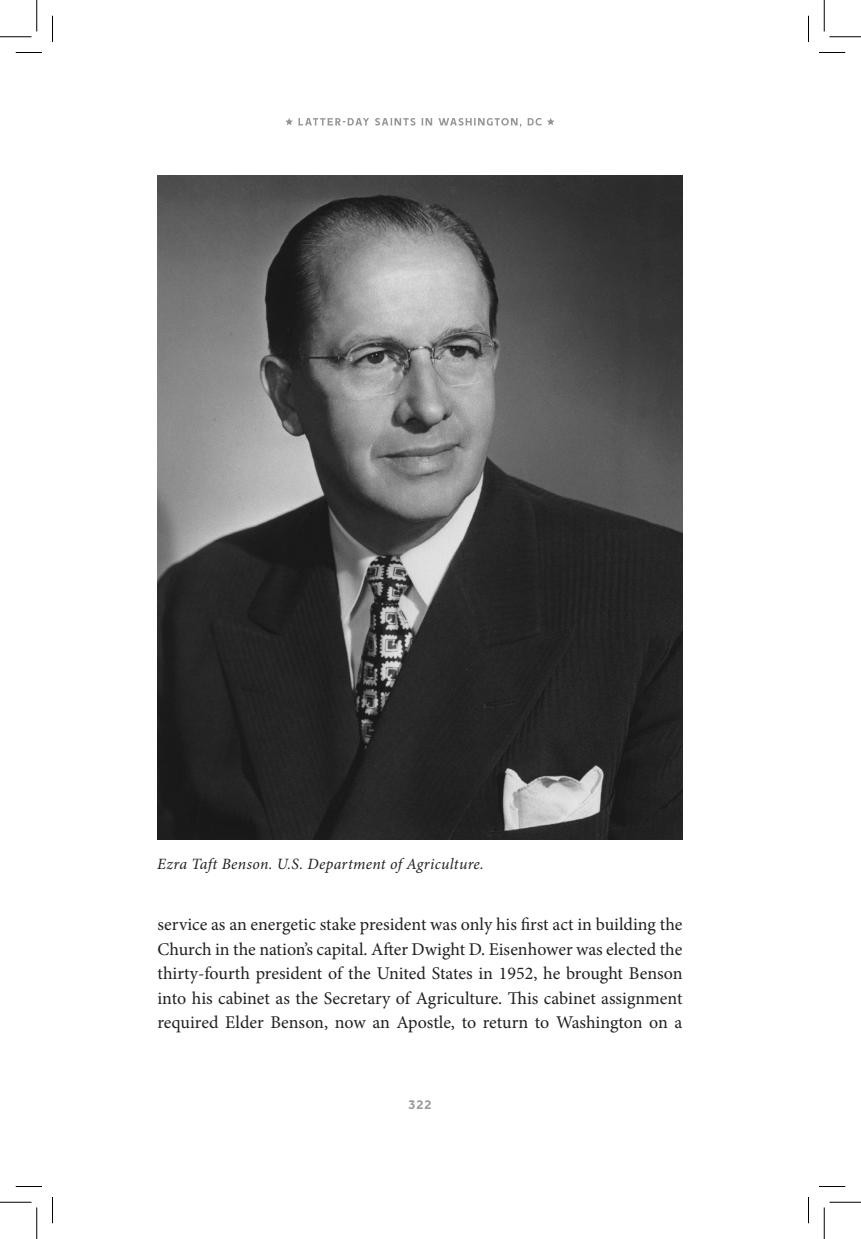
<style>
.page{position:relative;width:861px;height:1239px;background:#fff}
.page>*{position:absolute;margin:0;border:0;box-sizing:border-box;transform-origin:0 0}
.Body_Indent{font:17.85px/24.5px "Minion Pro";color:#231f20;text-align:justify}
.t1{font:italic 15.75px "Minion Pro";letter-spacing:.02em;color:#231f20}
.t2{font:12.25px "Neilvard One";color:#939598}
</style>
<div class="page">
<svg style="left:286px;top:118px;width:268px;height:9px"></svg>
<img style="left:158px;top:175px;width:525px;height:665px">
<svg style="left:16px;top:52px;width:26px;height:1px"></svg>
<svg style="left:819px;top:52px;width:26px;height:1px"></svg>
<svg style="left:16px;top:1186px;width:26px;height:1px"></svg>
<svg style="left:819px;top:1186px;width:26px;height:1px"></svg>
<svg style="left:52px;top:16px;width:1px;height:26px"></svg>
<svg style="left:52px;top:1197px;width:1px;height:26px"></svg>
<svg style="left:808px;top:16px;width:1px;height:26px"></svg>
<svg style="left:808px;top:1197px;width:1px;height:26px"></svg>
<hr style="left:0;top:36px;width:32px;height:1px;background:#000">
<hr style="left:830px;top:36px;width:31px;height:1px;background:#000">
<hr style="left:0;top:1202px;width:32px;height:1px;background:#000">
<hr style="left:830px;top:1202px;width:31px;height:1px;background:#000">
<hr style="left:36px;top:0;width:1px;height:32px;background:#000">
<hr style="left:36px;top:1208px;width:1px;height:31px;background:#000">
<hr style="left:824px;top:0;width:1px;height:32px;background:#000">
<hr style="left:824px;top:1208px;width:1px;height:31px;background:#000">
<p class="t1" style="left:157px;top:853px;width:328px">Ezra Taft Benson. U.S. Department of Agriculture.</p>
<p class="Body_Indent" style="left:158px;top:912px;width:527px">service as an energetic stake president was only his first act in building the Church in the nation’s capital. After Dwight D. Eisenhower was elected the thirty-fourth president of the United States in 1952, he brought Benson into his cabinet as the Secretary of Agriculture. This cabinet assignment required Elder Benson, now an Apostle, to return to Washington on a</p>
<p class="t2" style="left:409px;top:1096px;width:24px">322</p>
</div>
